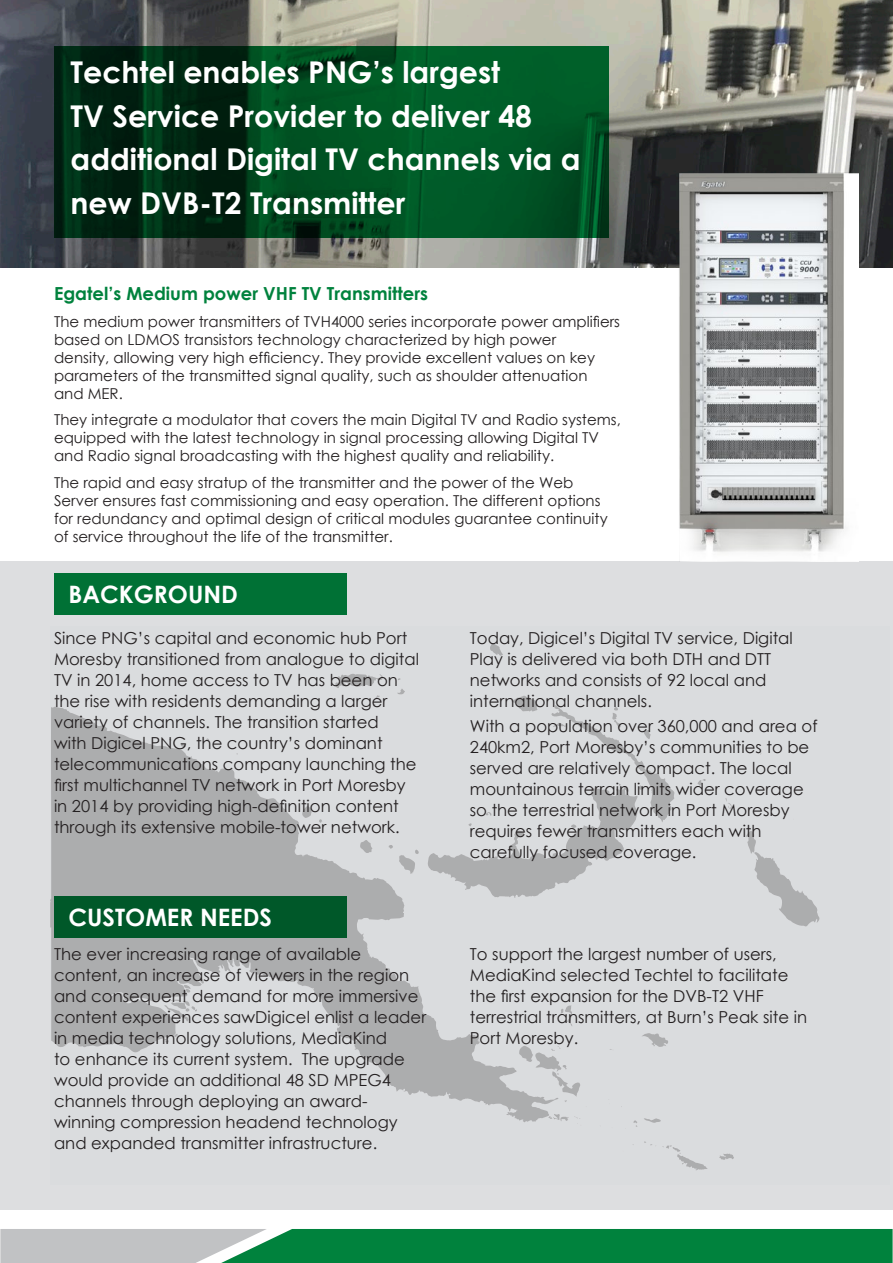
<style>
.page{position:relative;width:893px;height:1263px;background:#fff}
.page>*{position:absolute;margin:0;border:0;box-sizing:border-box;transform-origin:0 0}
.t1{font:700 30px/43.5px "Century Gothic";color:#fff}
.t2{font:700 24px "Century Gothic";color:#fff}
.t3{font:700 18px "Century Gothic";color:#00823d}
.t4{font:16.5px/21px "Century Gothic";color:#231f20}
.t5{font:15px/18px "Century Gothic";color:#231f20}
</style>
<div class="page">
<div style="left:0;top:561px;width:893px;height:649px;background:#dddee0"></div>
<svg style="left:0;top:1229px;width:893px;height:34px;background:#399665"></svg>
<svg style="left:50px;top:643px;width:769px;height:527px"></svg>
<img style="left:0;top:0;width:893px;height:268px">
<svg style="left:54px;top:47px;width:554px;height:191px;background:#00441e"></svg>
<div style="left:54px;top:573px;width:293px;height:42px;background:#007135"></div>
<div style="left:54px;top:896px;width:293px;height:42px;background:#005829"></div>
<img style="left:671px;top:165px;width:187px;height:388px">
<p class="t1" style="left:71px;top:49px;width:512px">Techtel enables PNG’s largest<br>TV Service Provider to deliver 48 additional Digital TV channels via a new DVB-T2 Transmitter</p>
<p class="t3" style="left:54px;top:280px;width:376px">Egatel’s Medium power VHF TV Transmitters</p>
<p class="t5" style="left:54px;top:312px;width:568px">The medium power transmitters of TVH4000 series incorporate power amplifiers based on LDMOS transistors technology characterized by high power<br>density, allowing very high efficiency. They provide excellent values on key parameters of the transmitted signal quality, such as shoulder attenuation and MER.</p>
<p class="t5" style="left:54px;top:411px;width:568px">They integrate a modulator that covers the main Digital TV and Radio systems, equipped with the latest technology in signal processing allowing Digital TV and Radio signal broadcasting with the highest quality and reliability.</p>
<p class="t5" style="left:54px;top:473px;width:555px">The rapid and easy stratup of the transmitter and the power of the Web Server ensures fast commissioning and easy operation. The different options for redundancy and optimal design of critical modules guarantee continuity of service throughout the life of the transmitter.</p>
<p class="t2" style="left:69px;top:576px;width:171px">BACKGROUND</p>
<p class="t4" style="left:54px;top:627px;width:366px">Since PNG’s capital and economic hub Port Moresby transitioned from analogue to digital TV in 2014, home access to TV has been on the rise with residents demanding a larger variety of channels. The transition started<br>with Digicel PNG, the country’s dominant telecommunications company launching the first multichannel TV network in Port Moresby in 2014 by providing high-definition content through its extensive mobile-tower network.</p>
<p class="t2" style="left:69px;top:899px;width:205px">CUSTOMER NEEDS</p>
<p class="t4" style="left:54px;top:943px;width:374px">The ever increasing range of available content, an increase of viewers in the region and consequent demand for more immersive content experiences sawDigicel enlist a leader in media technology solutions, MediaKind<br>to enhance its current system. The upgrade would provide an additional 48 SD MPEG4 channels through deploying an award&shy;winning compression headend technology and expanded transmitter infrastructure.</p>
<p class="t4" style="left:470px;top:627px;width:324px">Today, Digicel’s Digital TV service, Digital Play is delivered via both DTH and DTT networks and consists of 92 local and international channels.</p>
<p class="t4" style="left:470px;top:715px;width:349px">With a population over 360,000 and area of 240km2, Port Moresby’s communities to be served are relatively compact. The local mountainous terrain limits wider coverage so the terrestrial network in Port Moresby requires fewer transmitters each with carefully focused coverage.</p>
<p class="t4" style="left:470px;top:943px;width:339px">To support the largest number of users, MediaKind selected Techtel to facilitate the first expansion for the DVB-T2 VHF terrestrial transmitters, at Burn’s Peak site in Port Moresby.</p>
</div>
